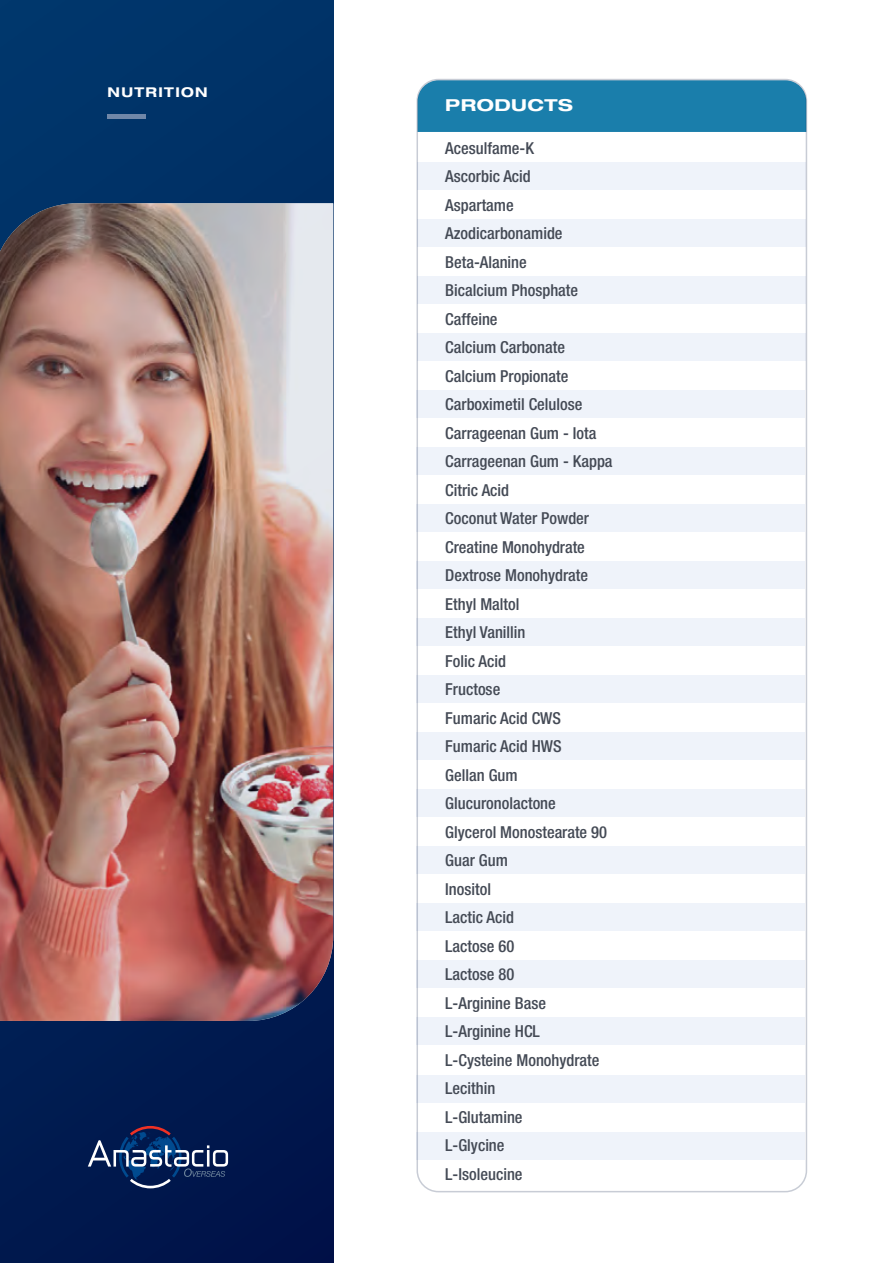
<style>
.page{position:relative;width:893px;height:1263px;background:#fff}
.page>*{position:absolute;margin:0;border:0;box-sizing:border-box;transform-origin:0 0}
.t1{font:500 condensed 16.5px/28.5px "Helvetica Neue";color:#444a55}
.t2{font:700 expanded 16.5px "Helvetica Neue";letter-spacing:.025em;color:#fff;scale:1.1 1}
.t3{font:700 expanded 13.5px "Helvetica Neue";letter-spacing:.1em;color:#fff}
</style>
<div class="page">
<svg style="left:0;top:0;width:333px;height:1263px;background:#00255a"></svg>
<svg style="left:88px;top:1126px;width:140px;height:62px;background:#233a69"></svg>
<div style="left:418px;top:80px;width:388px;height:52px;background:#1a7eab"></div>
<div style="left:418px;top:162px;width:388px;height:28px;background:#eaeff9"></div>
<div style="left:416px;top:390px;width:389px;height:28px;background:#eaeff9"></div>
<div style="left:416px;top:618px;width:389px;height:28px;background:#eaeff9"></div>
<div style="left:416px;top:846px;width:389px;height:28px;background:#eaeff9"></div>
<div style="left:418px;top:276px;width:388px;height:28px;background:#eaeff9"></div>
<div style="left:416px;top:504px;width:389px;height:28px;background:#eaeff9"></div>
<div style="left:416px;top:732px;width:389px;height:28px;background:#eaeff9"></div>
<div style="left:416px;top:960px;width:389px;height:28px;background:#eaeff9"></div>
<div style="left:418px;top:219px;width:388px;height:28px;background:#eaeff9"></div>
<div style="left:416px;top:447px;width:389px;height:28px;background:#eaeff9"></div>
<div style="left:416px;top:675px;width:389px;height:28px;background:#eaeff9"></div>
<div style="left:416px;top:903px;width:389px;height:28px;background:#eaeff9"></div>
<div style="left:418px;top:333px;width:388px;height:28px;background:#eaeff9"></div>
<div style="left:416px;top:561px;width:389px;height:28px;background:#eaeff9"></div>
<div style="left:416px;top:789px;width:389px;height:28px;background:#eaeff9"></div>
<div style="left:416px;top:1017px;width:389px;height:28px;background:#eaeff9"></div>
<div style="left:416px;top:1074px;width:389px;height:28px;background:#eaeff9"></div>
<div style="left:416px;top:1131px;width:389px;height:28px;background:#eaeff9"></div>
<img style="left:0;top:203px;width:333px;height:818px">
<div style="left:108px;top:114px;width:38px;height:5px;background:#7087a8"></div>
<p class="t3" style="left:108px;top:84px;width:102px">NUTRITION</p>
<p class="t2" style="left:445px;top:95px;width:117px">PRODUCTS</p>
<p class="t1" style="left:445px;top:133px;width:169px">Acesulfame-K<br>Ascorbic Acid<br>Aspartame<br>Azodicarbonamide<br>Beta-Alanine<br>Bicalcium Phosphate<br>Caffeine<br>Calcium Carbonate<br>Calcium Propionate<br>Carboximetil Celulose<br>Carrageenan Gum - Iota<br>Carrageenan Gum - Kappa<br>Citric Acid<br>Coconut Water Powder<br>Creatine Monohydrate<br>Dextrose Monohydrate<br>Ethyl Maltol<br>Ethyl Vanillin<br>Folic Acid<br>Fructose<br>Fumaric Acid CWS<br>Fumaric Acid HWS<br>Gellan Gum<br>Glucuronolactone<br>Glycerol Monostearate 90<br>Guar Gum<br>Inositol<br>Lactic Acid<br>Lactose 60<br>Lactose 80<br>L-Arginine Base<br>L-Arginine HCL<br>L-Cysteine Monohydrate<br>Lecithin<br>L-Glutamine<br>L-Glycine<br>L-Isoleucine</p>
</div>
